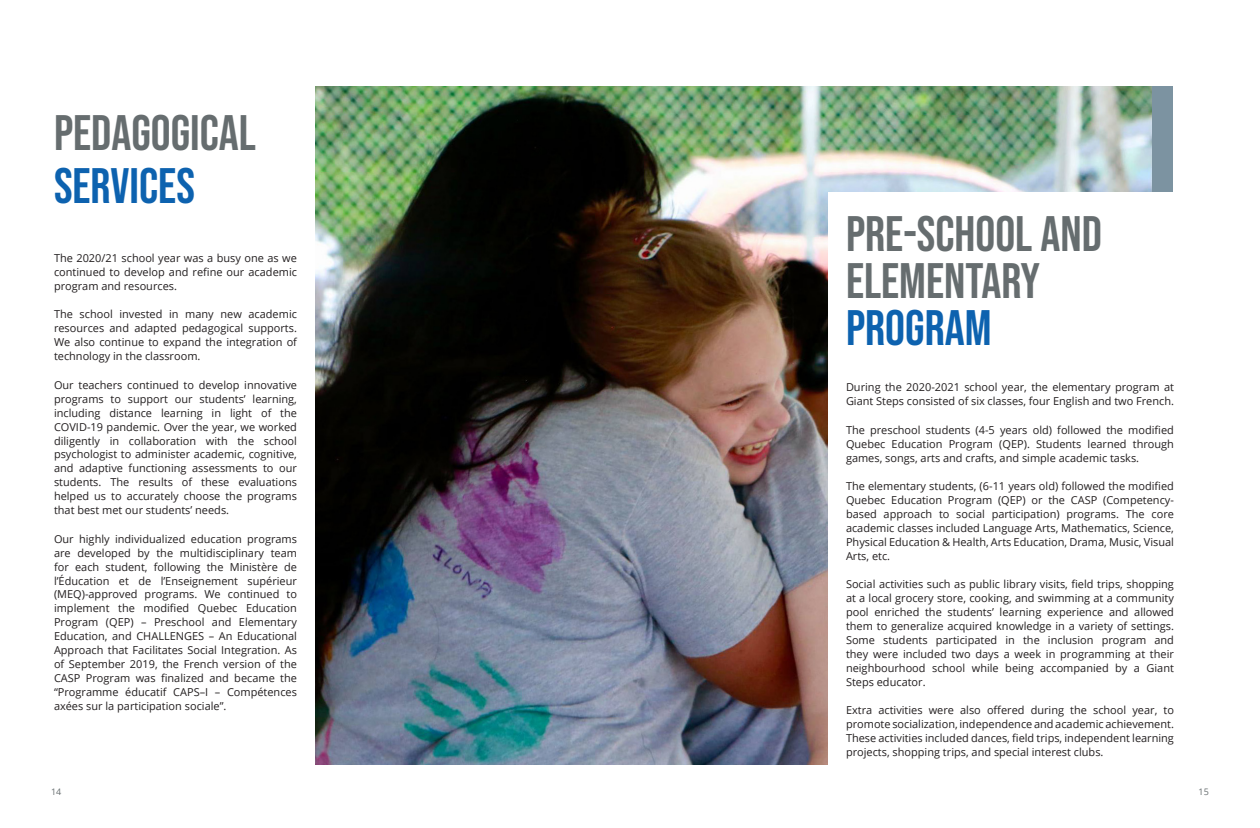
<style>
.page{position:relative;width:1260px;height:828px;background:#fff}
.page>*{position:absolute;margin:0;border:0;box-sizing:border-box;transform-origin:0 0}
.HEADERS{font:49.8px/46.9px "Bebas Neue";color:#666d6f}
.HEADERS-2{font:49.8px "Bebas Neue";color:#0d62af}
.CONTENT{font:11px/14px "Open Sans";color:#231f20;text-align:justify}
.CONTENT-2{font:9px "Open Sans";color:#666d6f}
.s1{color:#0d62af}
</style>
<div class="page">
<img style="left:315px;top:86px;width:836px;height:679px">
<div style="left:828px;top:192px;width:414px;height:578px;background:#fff"></div>
<p class="HEADERS" style="left:54px;top:109px;width:204px">PEDAGOGICAL</p>
<p class="HEADERS-2" style="left:54px;top:157px;width:142px">SERVICES</p>
<p class="CONTENT" style="left:54px;top:251px;width:245px">The 2020/21 school year was a busy one as we continued to develop and refine our academic program and resources.</p>
<p class="CONTENT" style="left:54px;top:307px;width:245px">The school invested in many new academic resources and adapted pedagogical supports.<br>We also continue to expand the integration of technology in the classroom.</p>
<p class="CONTENT" style="left:54px;top:377px;width:245px">Our teachers continued to develop innovative programs to support our students’ learning, including distance learning in light of the COVID-19 pandemic. Over the year, we worked diligently in collaboration with the school psychologist to administer academic, cognitive, and adaptive functioning assessments to our students. The results of these evaluations helped us to accurately choose the programs that best met our students’ needs.</p>
<p class="CONTENT" style="left:54px;top:531px;width:245px">Our highly individualized education programs are developed by the multidisciplinary team for each student, following the Ministère de l’Éducation et de l’Enseignement supérieur (MEQ)-approved programs. We continued to implement the modified Quebec Education Program (QEP) – Preschool and Elementary Education, and CHALLENGES – An Educational Approach that Facilitates Social Integration. As of September 2019, the French version of the CASP Program was finalized and became the “Programme éducatif CAPS–I – Compétences axées sur la participation sociale”.</p>
<p class="HEADERS" style="left:846px;top:210px;width:257px">PRE-SCHOOL AND<br>ELEMENTARY<br><span class="s1">PROGRAM</span></p>
<p class="CONTENT" style="left:846px;top:380px;width:329px">During the 2020-2021 school year, the elementary program at<br>Giant Steps consisted of six classes, four English and two French.</p>
<p class="CONTENT" style="left:846px;top:422px;width:329px">The preschool students (4-5 years old) followed the modified Quebec Education Program (QEP). Students learned through games, songs, arts and crafts, and simple academic tasks.</p>
<p class="CONTENT" style="left:846px;top:479px;width:329px">The elementary students, (6-11 years old) followed the modified Quebec Education Program (QEP) or the CASP (Competency&shy;based approach to social participation) programs. The core academic classes included Language Arts, Mathematics, Science, Physical Education &amp; Health, Arts Education, Drama, Music, Visual Arts, etc.</p>
<p class="CONTENT" style="left:846px;top:577px;width:330px">Social activities such as public library visits, field trips, shopping at a local grocery store, cooking, and swimming at a community pool enriched the students’ learning experience and allowed them to generalize acquired knowledge in a variety of settings.<br>Some students participated in the inclusion program and they were included two days a week in programming at their neighbourhood school while being accompanied by a Giant Steps educator.</p>
<p class="CONTENT" style="left:846px;top:703px;width:329px">Extra activities were also offered during the school year, to promote socialization, independence and academic achievement.<br>These activities included dances, field trips, independent learning projects, shopping trips, and special interest clubs.</p>
<p class="CONTENT-2" style="left:51px;top:785px;width:12px">14</p>
<p class="CONTENT-2" style="left:1199px;top:785px;width:12px">15</p>
</div>
